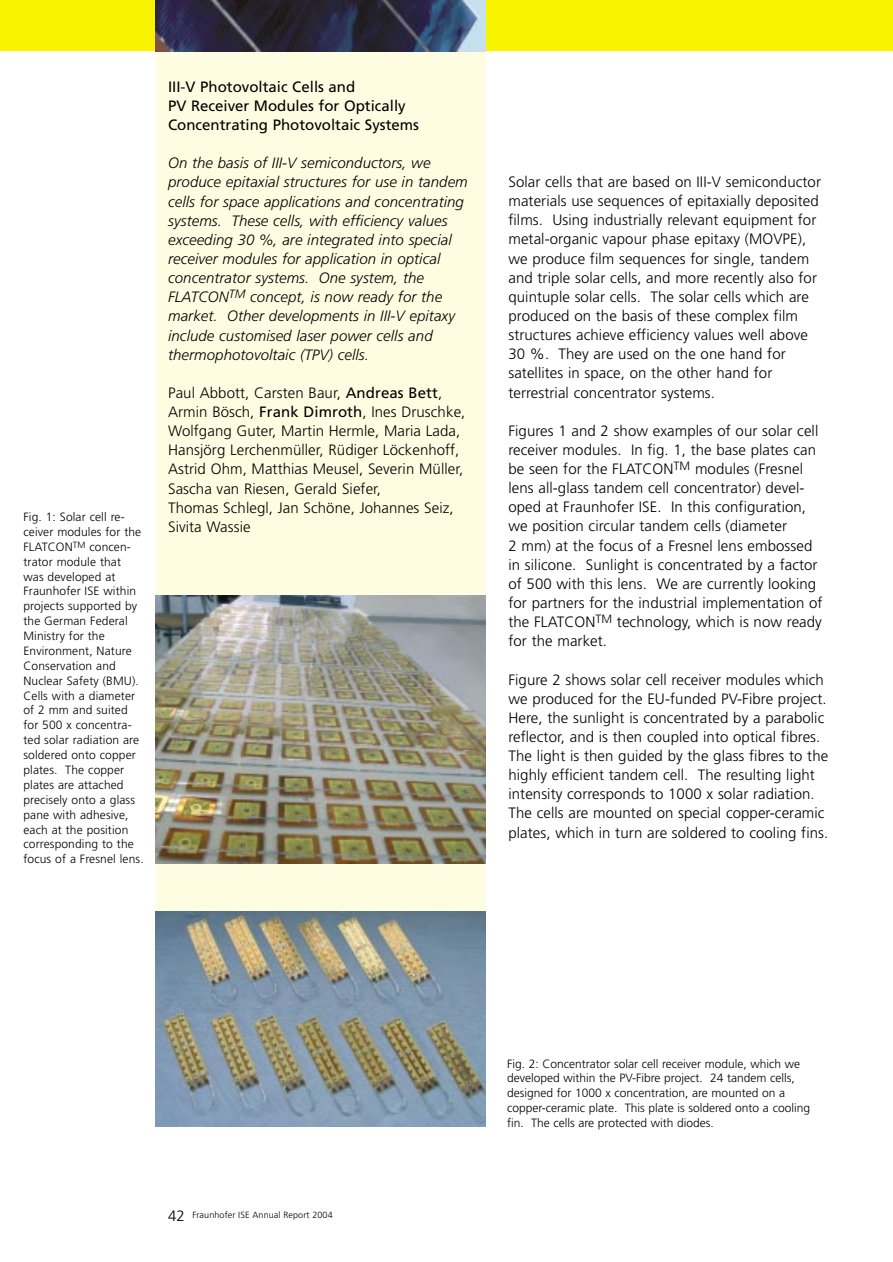
<style>
.page{position:relative;width:893px;height:1262px;background:#fff}
.page>*{position:absolute;margin:0;border:0;box-sizing:border-box;transform-origin:0 0}
.t1{font:300 15px/19px "Frutiger";letter-spacing:.005em;color:#000}
.t2{font:italic 300 15px/19.2px "Frutiger";letter-spacing:.005em;color:#000}
.t3{font:15px/19.2px "Frutiger";color:#000}
.t4{font:300 12px/14.9px "Frutiger";letter-spacing:.01em;color:#000}
.t5{font:300 9px "Frutiger";letter-spacing:.01em;color:#000}
.s1{font-weight:400}
.s2{font-size:15px}
.s3{font-size:15px;color:#fff}
</style>
<div class="page">
<div style="left:156px;top:21px;width:329px;height:975px;background:#fffde1"></div>
<div style="left:0;top:0;width:892px;height:51px;background:#f8f400"></div>
<img style="left:156px;top:0;width:329px;height:51px">
<img style="left:156px;top:595px;width:329px;height:268px">
<img style="left:156px;top:912px;width:329px;height:214px">
<p class="t4" style="left:23px;top:510px;width:122px">Fig. 1: Solar cell re&shy;ceiver modules for the<br>FLATCON<sup>TM</sup> concen&shy;trator module that was developed at<br>Fraunhofer ISE within projects supported by the German Federal<br>Ministry for the<br>Environment, Nature<br>Conservation and<br>Nuclear Safety (BMU).<br>Cells with a diameter of 2 mm and suited for 500 x concentra&shy;ted solar radiation are soldered onto copper plates. The copper plates are attached precisely onto a glass pane with adhesive, each at the position corresponding to the focus of a Fresnel lens.</p>
<p class="t3" style="left:168px;top:78px;width:252px">III-V Photovoltaic Cells and<br>PV Receiver Modules for Optically<br>Concentrating Photovoltaic Systems</p>
<p class="t2" style="left:168px;top:155px;width:301px">On the basis of III-V semiconductors, we produce epitaxial structures for use in tandem cells for space applications and concentrating systems. These cells, with efficiency values exceeding 30 %, are integrated into special receiver modules for application in optical concentrator systems. One system, the FLATCON<sup>TM</sup> concept, is now ready for the market. Other developments in III-V epitaxy include customised laser power cells and thermophotovoltaic (TPV) cells.</p>
<p class="t1" style="left:168px;top:384px;width:299px">Paul Abbott, Carsten Baur, <span class="s1">Andreas Bett</span>, Armin Bösch, <span class="s1">Frank Dimroth</span>, Ines Druschke, Wolfgang Guter, Martin Hermle, Maria Lada, Hansjörg Lerchenmüller, Rüdiger Löckenhoff, Astrid Ohm, Matthias Meusel, Severin Müller, Sascha van Riesen, Gerald Siefer,<br>Thomas Schlegl, Jan Schöne, Johannes Seiz, Sivita Wassie</p>
<p class="t1" style="left:508px;top:173px;width:314px">Solar cells that are based on III-V semiconductor materials use sequences of epitaxially deposited films. Using industrially relevant equipment for metal-organic vapour phase epitaxy (MOVPE), we produce film sequences for single, tandem and triple solar cells, and more recently also for quintuple solar cells. The solar cells which are produced on the basis of these complex film structures achieve efficiency values well above 30 %. They are used on the one hand for satellites in space, on the other hand for terrestrial concentrator systems.</p>
<p class="t1" style="left:508px;top:422px;width:315px">Figures 1 and 2 show examples of our solar cell receiver modules. In fig. 1, the base plates can be seen for the FLATCON<sup>TM</sup> modules (Fresnel lens all-glass tandem cell concentrator) devel&shy;oped at Fraunhofer ISE. In this configuration, we position circular tandem cells (diameter<br>2 mm) at the focus of a Fresnel lens embossed in silicone. Sunlight is concentrated by a factor of 500 with this lens. We are currently looking for partners for the industrial implementation of the FLATCON<sup>TM</sup> technology, which is now ready for the market.</p>
<p class="t1" style="left:508px;top:671px;width:321px">Figure 2 shows solar cell receiver modules which we produced for the EU-funded PV-Fibre project.<br>Here, the sunlight is concentrated by a parabolic reflector, and is then coupled into optical fibres.<br>The light is then guided by the glass fibres to the highly efficient tandem cell. The resulting light intensity corresponds to 1000 x solar radiation.<br>The cells are mounted on special copper-ceramic plates, which in turn are soldered to cooling fins.</p>
<p class="t5" style="left:168px;top:1211px;width:166px"><span class="s2">42</span><span class="s3">–</span>Fraunhofer ISE Annual Report 2004</p>
<p class="t4" style="left:507px;top:1056px;width:304px">Fig. 2: Concentrator solar cell receiver module, which we developed within the PV-Fibre project. 24 tandem cells, designed for 1000 x concentration, are mounted on a copper-ceramic plate. This plate is soldered onto a cooling fin. The cells are protected with diodes.</p>
</div>
